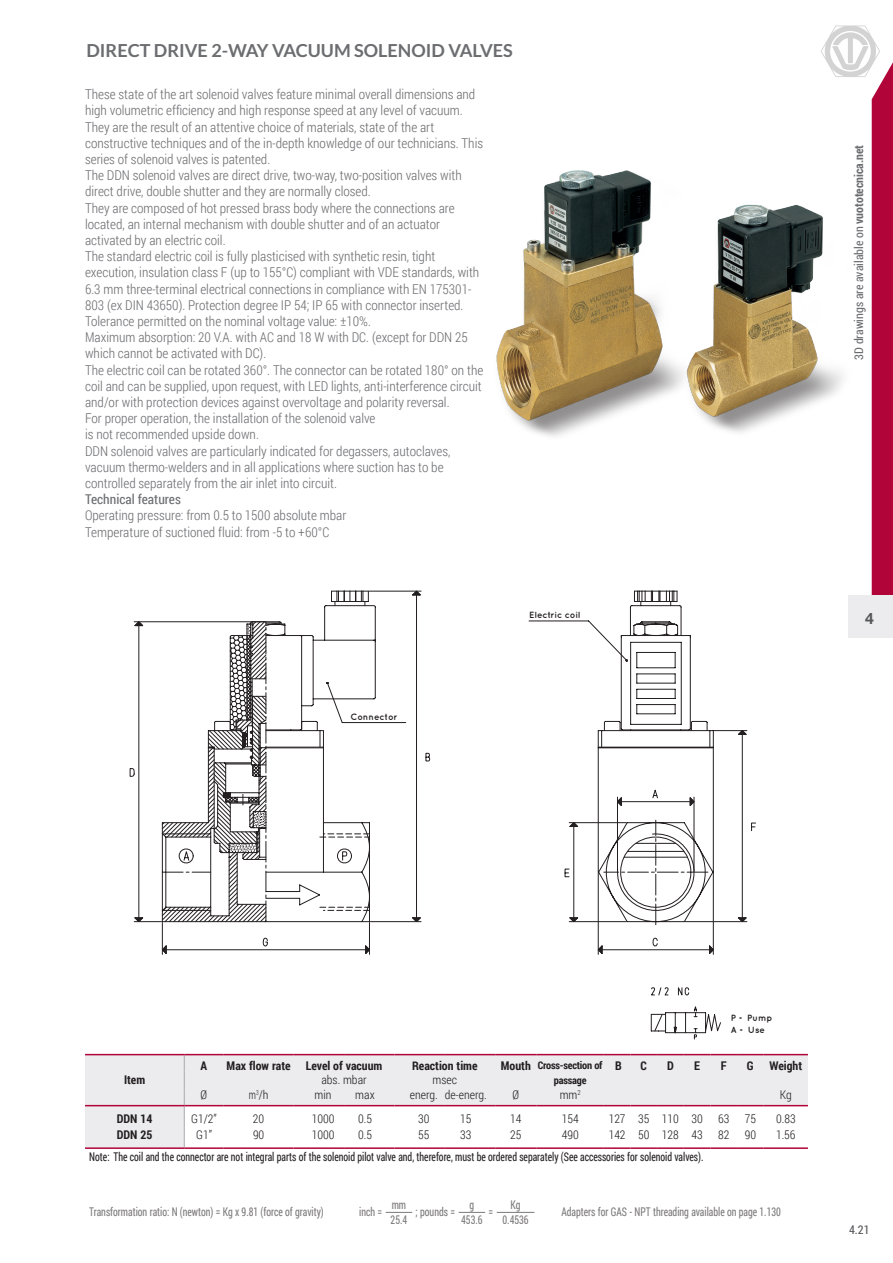
<style>
.page{position:relative;width:893px;height:1263px;background:#fff}
.page>*{position:absolute;margin:0;border:0;box-sizing:border-box;transform-origin:0 0}
.t1{font:700 18px "Lato";color:#6c6d70}
.t2{font:700 15.75px "Helvetica Neue LT Std";color:#57585a}
.t3{font:300 13.5px/16.2px "Roboto Condensed";color:#6c6d70}
.t4{font:13.5px "Roboto Condensed";color:#6c6d70}
.t5{font:12px "Roboto Condensed";color:#231f20;scale:.81 1}
.t6{font:300 12px "Roboto Condensed";color:#231f20}
.t7{font:700 12px "Roboto Condensed";color:#231f20}
.t8{font:12px "Roboto Condensed";color:#6c6d70}
.t9{font:12px "Roboto Condensed";color:#57585a}
.t10{font:300 12px "Roboto Condensed";color:#231f20;scale:.81 1}
.t11{font:700 10.5px "Roboto Condensed";letter-spacing:-.02em;color:#231f20}
.t12{font:700 9px/12px "Quicksand";color:#231f20}
.s1{font-weight:700}
.s2{font-size:12px}
</style>
<div class="page">
<img style="left:496px;top:170px;width:325px;height:267px">
<svg style="left:129px;top:590px;width:302px;height:365px"></svg>
<svg style="left:528px;top:590px;width:228px;height:365px"></svg>
<svg style="left:651px;top:987px;width:39px;height:9px"></svg>
<svg style="left:651px;top:1006px;width:70px;height:33px"></svg>
<svg style="left:821px;top:25px;width:72px;height:570px"></svg>
<div style="left:848px;top:595px;width:45px;height:43px;background:#ececee"></div>
<svg style="left:85px;top:1055px;width:723px;height:92px;fill:#ececee"></svg>
<svg style="left:184px;top:1055px;width:1px;height:92px"></svg>
<hr style="left:85px;top:1105px;width:99px;height:1px;background:#b10439">
<hr style="left:184px;top:1105px;width:40px;height:1px;background:#b10439">
<hr style="left:224px;top:1105px;width:70px;height:1px;background:#b10439">
<svg style="left:294px;top:1105px;width:470px;height:6px"></svg>
<hr style="left:764px;top:1105px;width:44px;height:1px;background:#b10439">
<hr style="left:85px;top:1147px;width:99px;height:2px;background:#b10439">
<hr style="left:184px;top:1147px;width:40px;height:2px;background:#b10439">
<hr style="left:224px;top:1147px;width:70px;height:2px;background:#b10439">
<hr style="left:294px;top:1147px;width:50px;height:2px;background:#b10439">
<hr style="left:344px;top:1147px;width:50px;height:2px;background:#b10439">
<hr style="left:394px;top:1147px;width:51px;height:2px;background:#b10439">
<hr style="left:445px;top:1147px;width:50px;height:2px;background:#b10439">
<hr style="left:495px;top:1147px;width:42px;height:2px;background:#b10439">
<hr style="left:537px;top:1147px;width:67px;height:2px;background:#b10439">
<hr style="left:604px;top:1147px;width:26px;height:2px;background:#b10439">
<hr style="left:630px;top:1147px;width:27px;height:2px;background:#b10439">
<hr style="left:657px;top:1147px;width:27px;height:2px;background:#b10439">
<hr style="left:684px;top:1147px;width:26px;height:2px;background:#b10439">
<hr style="left:710px;top:1147px;width:27px;height:2px;background:#b10439">
<hr style="left:737px;top:1147px;width:27px;height:2px;background:#b10439">
<hr style="left:764px;top:1147px;width:44px;height:2px;background:#b10439">
<hr style="left:85px;top:1054px;width:99px;height:1px;background:#b10439">
<hr style="left:184px;top:1054px;width:40px;height:1px;background:#b10439">
<hr style="left:224px;top:1054px;width:70px;height:1px;background:#b10439">
<hr style="left:294px;top:1054px;width:50px;height:1px;background:#b10439">
<hr style="left:344px;top:1054px;width:50px;height:1px;background:#b10439">
<hr style="left:394px;top:1054px;width:51px;height:1px;background:#b10439">
<hr style="left:445px;top:1054px;width:50px;height:1px;background:#b10439">
<hr style="left:495px;top:1054px;width:42px;height:1px;background:#b10439">
<hr style="left:537px;top:1054px;width:67px;height:1px;background:#b10439">
<svg style="left:604px;top:1054px;width:160px;height:1px"></svg>
<hr style="left:764px;top:1054px;width:44px;height:1px;background:#b10439">
<svg style="left:386px;top:1212px;width:26px;height:1px"></svg>
<svg style="left:459px;top:1212px;width:26px;height:1px"></svg>
<hr style="left:497px;top:1212px;width:37px;height:1px;background:#231f20">
<h1 class="t1" style="left:87px;top:40px;width:428px">DIRECT DRIVE 2-WAY VACUUM SOLENOID VALVES</h1>
<p class="t3" style="left:85px;top:86px;width:400px">These state of the art solenoid valves feature minimal overall dimensions and high volumetric efficiency and high response speed at any level of vacuum.<br>They are the result of an attentive choice of materials, state of the art constructive techniques and of the in-depth knowledge of our technicians. This series of solenoid valves is patented.<br>The DDN solenoid valves are direct drive, two-way, two-position valves with direct drive, double shutter and they are normally closed.<br>They are composed of hot pressed brass body where the connections are located, an internal mechanism with double shutter and of an actuator activated by an electric coil.<br>The standard electric coil is fully plasticised with synthetic resin, tight execution, insulation class F (up to 155°C) compliant with VDE standards, with 6.3 mm three-terminal electrical connections in compliance with EN 175301- 803 (ex DIN 43650). Protection degree IP 54; IP 65 with connector inserted.<br>Tolerance permitted on the nominal voltage value: ±10%.<br>Maximum absorption: 20 V.A. with AC and 18 W with DC. (except for DDN 25 which cannot be activated with DC).<br>The electric coil can be rotated 360°. The connector can be rotated 180° on the coil and can be supplied, upon request, with LED lights, anti-interference circuit and/or with protection devices against overvoltage and polarity reversal.<br>For proper operation, the installation of the solenoid valve<br>is not recommended upside down.<br>DDN solenoid valves are particularly indicated for degassers, autoclaves, vacuum thermo-welders and in all applications where suction has to be controlled separately from the air inlet into circuit.</p>
<p class="t4" style="left:85px;top:490px;width:97px">Technical features</p>
<p class="t3" style="left:85px;top:507px;width:263px">Operating pressure: from 0.5 to 1500 absolute mbar<br>Temperature of suctioned fluid: from -5 to +60°C</p>
<p class="t12" style="left:529px;top:609px;width:53px">Electric coil</p>
<p class="t12" style="left:350px;top:710px;width:48px">Connector</p>
<p class="t8" style="left:850px;top:360px;width:216px;rotate:-90deg">3D drawings are available on <span class="s1">vuototecnica.net</span></p>
<p class="t2" style="left:865px;top:608px;width:10px">4</p>
<p class="t7" style="left:124px;top:1072px;width:23px">Item</p>
<p class="t12" style="left:731px;top:1011px;width:43px">P = Pump<br>A = Use</p>
<p class="t7" style="left:201px;top:1057px;width:8px">A</p>
<p class="t7" style="left:227px;top:1057px;width:66px">Max flow rate</p>
<p class="t7" style="left:306px;top:1057px;width:78px">Level of vacuum</p>
<p class="t7" style="left:412px;top:1057px;width:67px">Reaction time</p>
<p class="t11" style="left:501px;top:1058px;width:122px"><span class="s2">Mouth</span> Cross-section of <span class="s2">B</span></p>
<p class="t7" style="left:641px;top:1057px;width:8px">C</p>
<p class="t7" style="left:667px;top:1057px;width:8px">D</p>
<p class="t7" style="left:694px;top:1057px;width:7px">E</p>
<p class="t7" style="left:721px;top:1057px;width:7px">F</p>
<p class="t7" style="left:747px;top:1057px;width:8px">G</p>
<p class="t7" style="left:769px;top:1057px;width:34px">Weight</p>
<p class="t6" style="left:321px;top:1072px;width:47px">abs. mbar</p>
<p class="t6" style="left:433px;top:1072px;width:26px">msec</p>
<p class="t11" style="left:554px;top:1073px;width:34px">passage</p>
<p class="t6" style="left:201px;top:1087px;width:8px">Ø</p>
<p class="t10" style="left:249px;top:1087px;width:26px">m<sup>3</sup>/h</p>
<p class="t6" style="left:315px;top:1087px;width:19px">min</p>
<p class="t6" style="left:355px;top:1087px;width:21px">max</p>
<p class="t6" style="left:410px;top:1087px;width:78px">energ. de-energ.</p>
<p class="t6" style="left:512px;top:1087px;width:8px">Ø</p>
<p class="t6" style="left:560px;top:1087px;width:23px">mm<sup>2</sup></p>
<p class="t6" style="left:780px;top:1087px;width:13px">Kg</p>
<p class="t7" style="left:117px;top:1110px;width:37px">DDN 14</p>
<p class="t6" style="left:191px;top:1110px;width:27px">G1/2”</p>
<p class="t6" style="left:253px;top:1110px;width:13px">20</p>
<p class="t6" style="left:312px;top:1110px;width:24px">1000</p>
<p class="t6" style="left:358px;top:1110px;width:15px">0.5</p>
<p class="t6" style="left:418px;top:1110px;width:13px">30</p>
<p class="t6" style="left:460px;top:1110px;width:13px">15</p>
<p class="t6" style="left:510px;top:1110px;width:13px">14</p>
<p class="t6" style="left:562px;top:1110px;width:18px">154</p>
<p class="t6" style="left:609px;top:1110px;width:96px">127 35 110 30</p>
<p class="t6" style="left:718px;top:1110px;width:13px">63</p>
<p class="t6" style="left:745px;top:1110px;width:13px">75</p>
<p class="t6" style="left:776px;top:1110px;width:21px">0.83</p>
<p class="t7" style="left:117px;top:1126px;width:37px">DDN 25</p>
<p class="t6" style="left:196px;top:1127px;width:17px">G1”</p>
<p class="t6" style="left:253px;top:1127px;width:13px">90</p>
<p class="t6" style="left:312px;top:1127px;width:24px">1000</p>
<p class="t6" style="left:358px;top:1127px;width:15px">0.5</p>
<p class="t6" style="left:418px;top:1127px;width:13px">55</p>
<p class="t6" style="left:460px;top:1127px;width:13px">33</p>
<p class="t6" style="left:510px;top:1127px;width:13px">25</p>
<p class="t6" style="left:562px;top:1127px;width:19px">490</p>
<p class="t6" style="left:609px;top:1127px;width:96px">142 50 128 43</p>
<p class="t6" style="left:718px;top:1127px;width:13px">82</p>
<p class="t6" style="left:745px;top:1127px;width:13px">90</p>
<p class="t6" style="left:776px;top:1127px;width:21px">1.56</p>
<p class="t5" style="left:89px;top:1148px;width:760px">Note: The coil and the connector are not integral parts of the solenoid pilot valve and, therefore, must be ordered separately (See accessories for solenoid valves).</p>
<p class="t5" style="left:89px;top:1203px;width:291px">Transformation ratio: N (newton) = Kg x 9.81 (force of gravity)</p>
<p class="t5" style="left:359px;top:1203px;width:30px">inch =</p>
<p class="t5" style="left:511px;top:1196px;width:14px">Kg</p>
<p class="t5" style="left:392px;top:1196px;width:19px">mm</p>
<p class="t5" style="left:469px;top:1196px;width:7px">g</p>
<p class="t5" style="left:416px;top:1203px;width:50px">; pounds =</p>
<p class="t5" style="left:489px;top:1203px;width:7px">=</p>
<p class="t5" style="left:391px;top:1211px;width:22px">25.4</p>
<p class="t5" style="left:461px;top:1211px;width:28px">453.6</p>
<p class="t5" style="left:503px;top:1211px;width:34px">0.4536</p>
<p class="t5" style="left:561px;top:1203px;width:272px">Adapters for GAS - NPT threading available on page 1.130</p>
<p class="t9" style="left:849px;top:1221px;width:22px">4.21</p>
</div>
